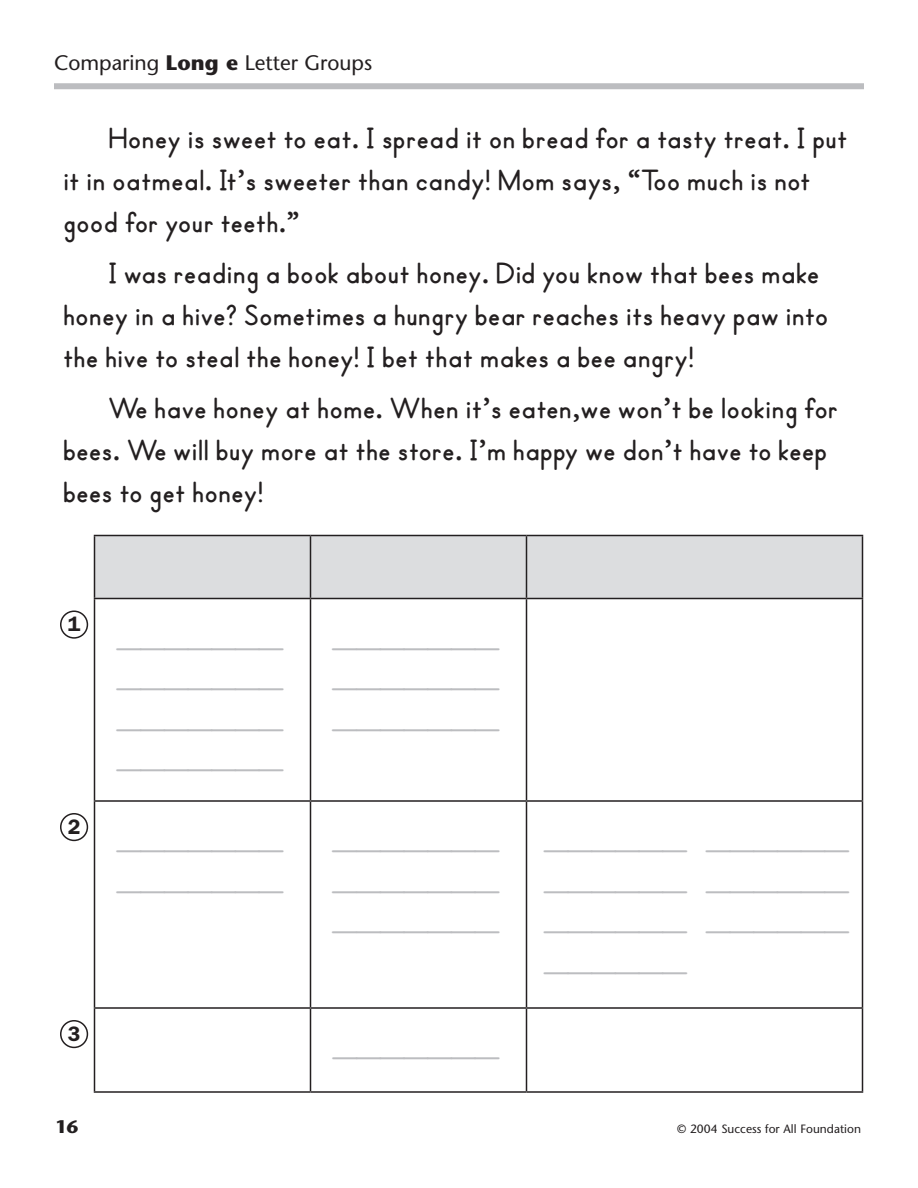
<style>
.page{position:relative;width:918px;height:1188px;background:#fff}
.page>*{position:absolute;margin:0;border:0;box-sizing:border-box;transform-origin:0 0}
.t1{font:40.5px/40.5px "Sad Sam";color:#bcbdc0;text-align:justify}
.t2{font:700 30px/42px "Sad Sam";color:#231f20}
.t3{font:21px "Stone Sans";color:#231f20}
.t4{font:600 21px "Franklin Gothic";color:#231f20}
.t5{font:700 18px "Stone Sans";color:#231f20}
.t6{font:12px "Stone Sans";color:#231f20}
.s1{font-weight:700}
</style>
<div class="page">
<div style="left:95px;top:536px;width:767px;height:62px;background:#dcdddf"></div>
<hr style="left:94px;top:535px;width:216px;height:1px;background:#231f20">
<hr style="left:94px;top:536px;width:1px;height:62px;background:#231f20">
<hr style="left:310px;top:535px;width:216px;height:1px;background:#231f20">
<hr style="left:310px;top:536px;width:1px;height:62px;background:#231f20">
<hr style="left:526px;top:535px;width:337px;height:1px;background:#231f20">
<hr style="left:526px;top:536px;width:1px;height:62px;background:#231f20">
<hr style="left:862px;top:536px;width:1px;height:62px;background:#231f20">
<hr style="left:94px;top:598px;width:216px;height:1px;background:#231f20">
<hr style="left:94px;top:599px;width:1px;height:201px;background:#231f20">
<hr style="left:310px;top:598px;width:216px;height:1px;background:#231f20">
<hr style="left:310px;top:599px;width:1px;height:201px;background:#231f20">
<hr style="left:526px;top:598px;width:337px;height:1px;background:#231f20">
<hr style="left:526px;top:599px;width:1px;height:201px;background:#231f20">
<hr style="left:862px;top:599px;width:1px;height:201px;background:#231f20">
<hr style="left:94px;top:800px;width:216px;height:2px;background:#231f20">
<hr style="left:94px;top:802px;width:1px;height:205px;background:#231f20">
<hr style="left:310px;top:800px;width:216px;height:2px;background:#231f20">
<hr style="left:310px;top:802px;width:1px;height:205px;background:#231f20">
<hr style="left:526px;top:800px;width:337px;height:2px;background:#231f20">
<hr style="left:526px;top:802px;width:1px;height:205px;background:#231f20">
<hr style="left:862px;top:802px;width:1px;height:205px;background:#231f20">
<hr style="left:94px;top:1007px;width:216px;height:2px;background:#231f20">
<hr style="left:94px;top:1009px;width:1px;height:82px;background:#231f20">
<hr style="left:310px;top:1007px;width:216px;height:2px;background:#231f20">
<hr style="left:310px;top:1009px;width:1px;height:82px;background:#231f20">
<hr style="left:526px;top:1007px;width:337px;height:2px;background:#231f20">
<hr style="left:526px;top:1009px;width:1px;height:82px;background:#231f20">
<hr style="left:862px;top:1009px;width:1px;height:82px;background:#231f20">
<hr style="left:94px;top:1091px;width:216px;height:2px;background:#231f20">
<hr style="left:310px;top:1091px;width:216px;height:2px;background:#231f20">
<hr style="left:526px;top:1091px;width:337px;height:2px;background:#231f20">
<div style="left:60px;top:611px;width:28px;height:28px;border:2px solid #231f20;border-radius:50%"></div>
<div style="left:60px;top:813px;width:28px;height:28px;border:2px solid #231f20;border-radius:50%"></div>
<div style="left:60px;top:1020px;width:28px;height:28px;border:2px solid #231f20;border-radius:50%"></div>
<div style="left:54px;top:83px;width:810px;height:6px;background:#bcbdc0"></div>
<p class="t3" style="left:54px;top:50px;width:320px">Comparing <span class="s1">Long e</span> Letter Groups</p>
<p class="t2" style="left:63px;top:118px;width:786px;text-indent:45px">Honey is sweet to eat. I spread it on bread for a tasty treat. I put it in oatmeal. It’s sweeter than candy! Mom says, “Too much is not good for your teeth.”</p>
<p class="t2" style="left:63px;top:253px;width:767px;text-indent:45px">I was reading a book about honey. Did you know that bees make honey in a hive? Sometimes a hungry bear reaches its heavy paw into the hive to steal the honey! I bet that makes a bee angry!</p>
<p class="t2" style="left:63px;top:388px;width:777px;text-indent:45px">We have honey at home. When it’s eaten,we won’t be looking for bees. We will buy more at the store. I’m happy we don’t have to keep bees to get honey!</p>
<h1 class="t1" style="left:117px;top:610px;width:167px;text-indent:-49px"><sup>1</sup> _______ _______ _______ _______</h1>
<h1 class="t1" style="left:68px;top:812px;width:217px;text-align:right"><sup>2</sup> _______ _______</h1>
<p class="t4" style="left:68px;top:1021px;width:14px">3</p>
<h1 class="t1" style="left:333px;top:610px;width:167px">_______ _______ _______</h1>
<h1 class="t1" style="left:333px;top:812px;width:167px">_______ _______ _______</h1>
<h1 class="t1" style="left:544px;top:812px;width:306px">______ ______ ______ ______ ______ ______ ______</h1>
<h1 class="t1" style="left:333px;top:1019px;width:167px">_______</h1>
<p class="t5" style="left:56px;top:1115px;width:24px">16</p>
<p class="t6" style="left:677px;top:1121px;width:185px">© 2004 Success for All Foundation</p>
</div>
